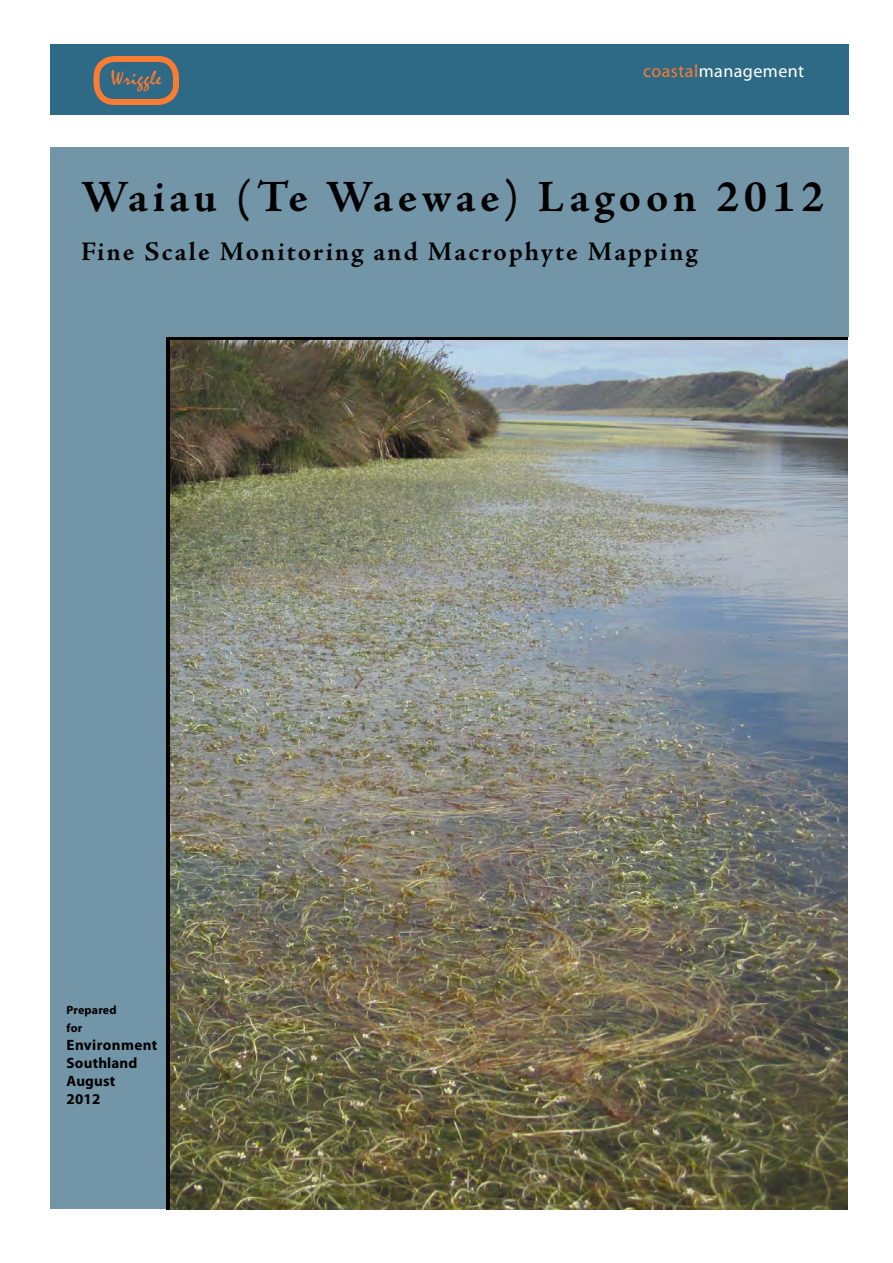
<style>
.page{position:relative;width:893px;height:1263px;background:#fff}
.page>*{position:absolute;margin:0;border:0;box-sizing:border-box;transform-origin:0 0}
.t1{font:700 45px "Adobe Jenson Pro";letter-spacing:.1em;color:#000}
.t2{font:700 27px "Adobe Jenson Pro";letter-spacing:.075em;color:#000}
.t3{font:21px "Mistral";letter-spacing:.025em;color:#fa7c33}
.t4{font:18px "Myriad Pro";letter-spacing:.025em;color:#fff}
.t5{font:700 15px/18px "Myriad Pro";letter-spacing:.01em;color:#000}
.t6{font:700 12px/18px "Myriad Pro";letter-spacing:.01em;color:#000}
.s1{color:#fa7c33}
</style>
<div class="page">
<div style="left:50px;top:45px;width:798px;height:70px;background:#2e6985"></div>
<div style="left:94px;top:56px;width:85px;height:49px;border:6px solid #fa7c33;border-radius:18px"></div>
<div style="left:50px;top:149px;width:280px;height:1060px;background:#7295a8"></div>
<div style="left:50px;top:148px;width:798px;height:189px;background:#7295a8"></div>
<img style="left:170px;top:340px;width:678px;height:869px">
<p class="t3" style="left:111px;top:67px;width:52px">Wriggle</p>
<p class="t4" style="left:643px;top:60px;width:163px"><span class="s1">coastal</span>management</p>
<h1 class="t1" style="left:81px;top:171px;width:745px">Waiau (Te Waewae) Lagoon 2012</h1>
<p class="t2" style="left:81px;top:237px;width:619px">Fine Scale Monitoring and Macrophyte Mapping</p>
<p class="t6" style="left:67px;top:1001px;width:51px">Prepared for</p>
<p class="t5" style="left:67px;top:1036px;width:92px">Environment<br>Southland<br>August<br>2012</p>
</div>
